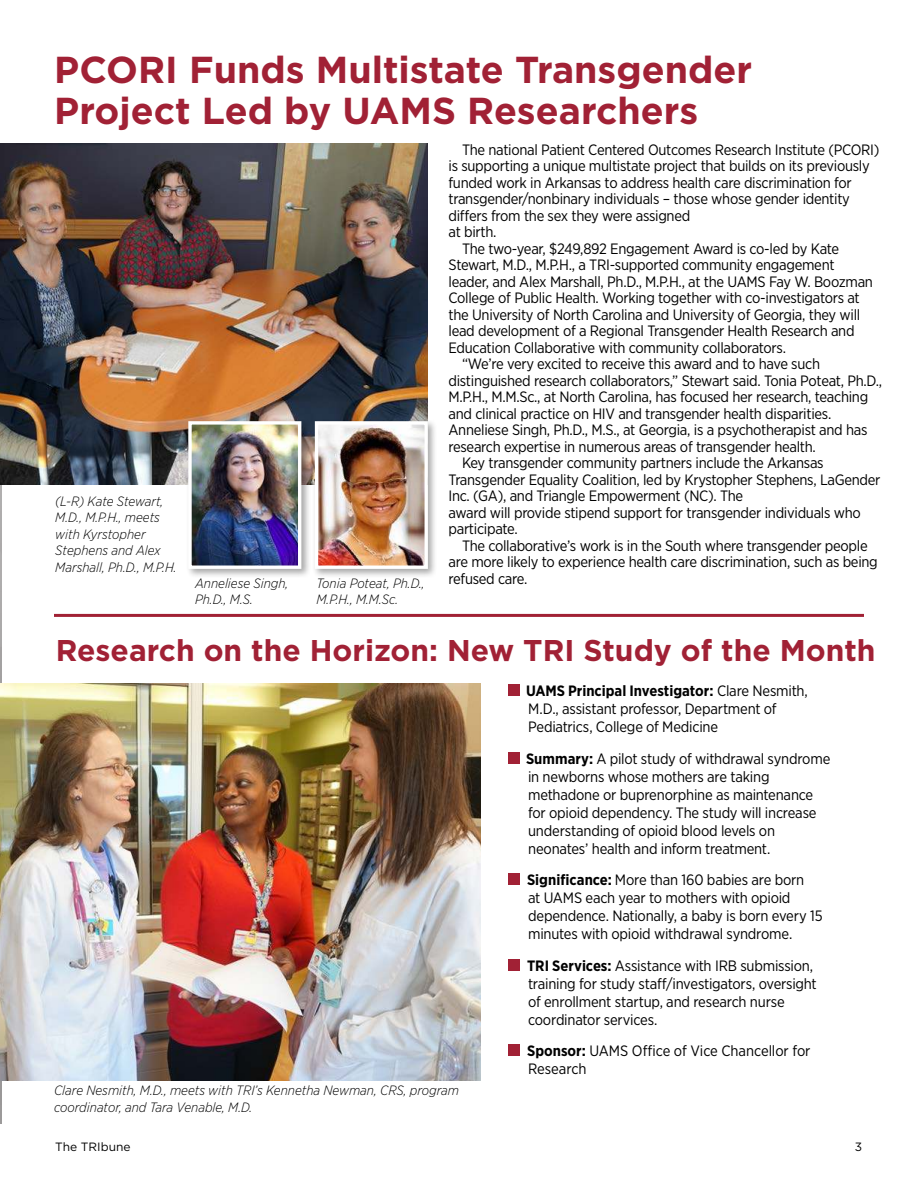
<style>
.page{position:relative;width:918px;height:1188px;background:#fff}
.page>*{position:absolute;margin:0;border:0;box-sizing:border-box;transform-origin:0 0}
.t1{font:700 37.5px/40.5px "Gotham";color:#a12135}
.t2{font:700 30px "Gotham";color:#a12135}
.t3{font:15px/18px "Gotham Narrow";letter-spacing:-.02em;color:#000}
.t4{font:italic 300 13.5px/16.5px "Gotham Narrow";color:#000}
.t5{font:12px "Gotham";color:#000}
.s1{font-weight:700}
</style>
<div class="page">
<svg style="left:0;top:484px;width:1px;height:200px"></svg>
<svg style="left:0;top:1080px;width:1px;height:43px"></svg>
<img style="left:0;top:684px;width:481px;height:396px">
<hr style="left:54px;top:614px;width:810px;height:3px;background:#a12135">
<img style="left:0;top:143px;width:428px;height:341px">
<div style="left:508px;top:684px;width:12px;height:12px;background:#a12135"></div>
<div style="left:508px;top:752px;width:12px;height:12px;background:#a12135"></div>
<div style="left:508px;top:873px;width:12px;height:12px;background:#a12135"></div>
<div style="left:508px;top:959px;width:12px;height:12px;background:#a12135"></div>
<div style="left:508px;top:1044px;width:12px;height:12px;background:#a12135"></div>
<div style="left:186px;top:418px;width:126px;height:161px;background:#000;opacity:.35"></div>
<img style="left:187px;top:420px;width:116px;height:151px">
<div style="left:312px;top:418px;width:126px;height:161px;background:#000;opacity:.35"></div>
<img style="left:313px;top:420px;width:117px;height:151px">
<h1 class="t1" style="left:54px;top:52px;width:699px">PCORI Funds Multistate Transgender<br>Project Led by UAMS Researchers</h1>
<p class="t3" style="left:462px;top:141px;width:419px">The national Patient Centered Outcomes Research Institute (PCORI)</p>
<p class="t3" style="left:448px;top:158px;width:423px">is supporting a unique multistate project that builds on its previously</p>
<p class="t3" style="left:448px;top:174px;width:405px">funded work in Arkansas to address health care discrimination for</p>
<p class="t3" style="left:448px;top:191px;width:403px">transgender/nonbinary individuals – those whose gender identity</p>
<p class="t3" style="left:448px;top:207px;width:243px">differs from the sex they were assigned</p>
<p class="t3" style="left:448px;top:224px;width:50px">at birth.</p>
<p class="t3" style="left:462px;top:240px;width:379px">The two-year, $249,892 Engagement Award is co-led by Kate</p>
<p class="t3" style="left:448px;top:257px;width:388px">Stewart, M.D., M.P.H., a TRI-supported community engagement</p>
<p class="t3" style="left:448px;top:273px;width:426px">leader, and Alex Marshall, Ph.D., M.P.H., at the UAMS Fay W. Boozman</p>
<p class="t3" style="left:448px;top:290px;width:413px">College of Public Health. Working together with co-investigators at</p>
<p class="t3" style="left:448px;top:306px;width:413px">the University of North Carolina and University of Georgia, they will</p>
<p class="t3" style="left:448px;top:323px;width:408px">lead development of a Regional Transgender Health Research and</p>
<p class="t3" style="left:448px;top:339px;width:339px">Education Collaborative with community collaborators.</p>
<p class="t3" style="left:462px;top:356px;width:360px">“We’re very excited to receive this award and to have such</p>
<p class="t3" style="left:448px;top:372px;width:435px">distinguished research collaborators,” Stewart said. Tonia Poteat, Ph.D.,</p>
<p class="t3" style="left:448px;top:389px;width:421px">M.P.H., M.M.Sc., at North Carolina, has focused her research, teaching</p>
<p class="t3" style="left:448px;top:405px;width:384px">and clinical practice on HIV and transgender health disparities.</p>
<p class="t3" style="left:448px;top:422px;width:420px">Anneliese Singh, Ph.D., M.S., at Georgia, is a psychotherapist and has</p>
<p class="t3" style="left:448px;top:438px;width:369px">research expertise in numerous areas of transgender health.</p>
<p class="t3" style="left:462px;top:455px;width:363px">Key transgender community partners include the Arkansas</p>
<p class="t3" style="left:448px;top:471px;width:434px">Transgender Equality Coalition, led by Krystopher Stephens, LaGender</p>
<p class="t3" style="left:448px;top:488px;width:296px">Inc. (GA), and Triangle Empowerment (NC). The</p>
<p class="t3" style="left:448px;top:504px;width:414px">award will provide stipend support for transgender individuals who</p>
<p class="t3" style="left:448px;top:521px;width:71px">participate.</p>
<p class="t3" style="left:462px;top:537px;width:407px">The collaborative’s work is in the South where transgender people</p>
<p class="t3" style="left:448px;top:554px;width:431px">are more likely to experience health care discrimination, such as being</p>
<p class="t3" style="left:448px;top:570px;width:80px">refused care.</p>
<p class="t4" style="left:55px;top:494px;width:123px">(L-R) Kate Stewart,<br>M.D., M.P.H., meets with Kyrstopher<br>Stephens and Alex<br>Marshall, Ph.D., M.P.H.</p>
<p class="t4" style="left:195px;top:575px;width:95px">Anneliese Singh,<br>Ph.D., M.S.</p>
<p class="t4" style="left:316px;top:575px;width:110px">Tonia Poteat, Ph.D.,<br>M.P.H., M.M.Sc.</p>
<h2 class="t2" style="left:56px;top:637px;width:821px">Research on the Horizon: New TRI Study of the Month</h2>
<p class="t4" style="left:54px;top:1083px;width:407px">Clare Nesmith, M.D., meets with TRI’s Kennetha Newman, CRS, program coordinator, and Tara Venable, M.D.</p>
<p class="t3" style="left:526px;top:683px;width:283px"><span class="s1">UAMS Principal Investigator:</span> Clare Nesmith,<br>M.D., assistant professor, Department of<br>Pediatrics, College of Medicine</p>
<p class="t3" style="left:526px;top:750px;width:306px"><span class="s1">Summary:</span> A pilot study of withdrawal syndrome in newborns whose mothers are taking methadone or buprenorphine as maintenance for opioid dependency. The study will increase understanding of opioid blood levels on neonates’ health and inform treatment.</p>
<p class="t3" style="left:527px;top:872px;width:297px"><span class="s1">Significance:</span> More than 160 babies are born<br>at UAMS each year to mothers with opioid dependence. Nationally, a baby is born every 15 minutes with opioid withdrawal syndrome.</p>
<p class="t3" style="left:527px;top:957px;width:291px"><span class="s1">TRI Services:</span> Assistance with IRB submission, training for study staff/investigators, oversight of enrollment startup, and research nurse coordinator services.</p>
<p class="t3" style="left:527px;top:1043px;width:285px"><span class="s1">Sponsor:</span> UAMS Office of Vice Chancellor for<br>Research</p>
<p class="t5" style="left:55px;top:1141px;width:77px">The TRIbune</p>
<p class="t5" style="left:855px;top:1141px;width:9px">3</p>
</div>
